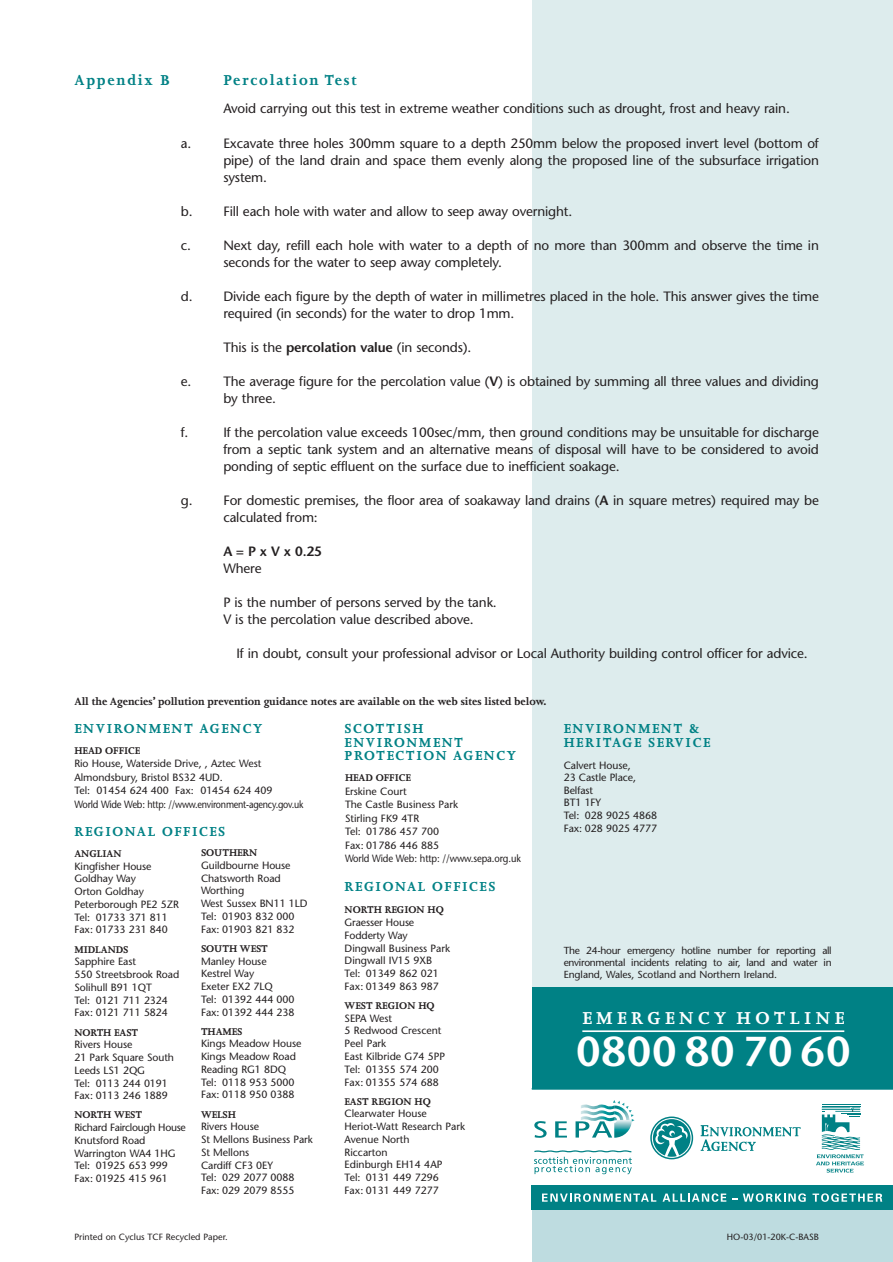
<style>
.page{position:relative;width:893px;height:1262px;background:#fff}
.page>*{position:absolute;margin:0;border:0;box-sizing:border-box;transform-origin:0 0}
.t1{font:600 41.7px "Stone Sans";letter-spacing:.035em;color:#fff}
.t2{font:700 19.8px "Joanna";letter-spacing:.225em;color:#fff}
.t3{font:700 16.5px "Joanna";letter-spacing:.105em;color:#008185}
.t4{font:700 15px/13.5px "Joanna";letter-spacing:.105em;color:#008185}
.t5{font:13.5px/17px "Stone Sans";letter-spacing:-.01em;color:#231f20}
.t6{font:600 13.5px "Stone Sans";color:#231f20}
.t7{font:700 12px "Joanna";letter-spacing:-.005em;color:#231f20}
.t8{font:700 11.25px "Joanna";letter-spacing:-.005em;color:#231f20}
.t9{font:10.5px/12.8px "Stone Sans";letter-spacing:-.005em;color:#231f20}
.t10{font:10.2px/12px "Stone Sans";letter-spacing:-.005em;color:#231f20;text-align:justify}
.t11{font:9px "Stone Sans";color:#231f20}
.s1{font-weight:600}
</style>
<div class="page">
<div style="left:531px;top:0;width:361px;height:989px;background:#ddeced"></div>
<div style="left:531px;top:1087px;width:361px;height:175px;background:#bedce0"></div>
<div style="left:531px;top:987px;width:361px;height:102px;background:#008185"></div>
<hr style="left:582px;top:1030px;width:262px;height:2px;background:#fff">
<div style="left:519px;top:1088px;width:373px;height:122px;background:#fff"></div>
<svg style="left:650px;top:1116px;width:43px;height:43px"></svg>
<svg style="left:651px;top:1118px;width:40px;height:39px"></svg>
<svg style="left:653px;top:1119px;width:37px;height:37px"></svg>
<svg style="left:700px;top:1125px;width:100px;height:26px"></svg>
<hr style="left:821px;top:1103px;width:39px;height:1px;background:#008185">
<hr style="left:821px;top:1105px;width:39px;height:1px;background:#008185">
<svg style="left:816px;top:1106px;width:48px;height:66px"></svg>
<svg style="left:534px;top:1121px;width:12px;height:16px"></svg>
<svg style="left:555px;top:1121px;width:12px;height:16px"></svg>
<svg style="left:575px;top:1100px;width:59px;height:37px"></svg>
<svg style="left:534px;top:1150px;width:97px;height:24px"></svg>
<div style="left:531px;top:1185px;width:361px;height:25px;background:#008185"></div>
<svg style="left:542px;top:1193px;width:114px;height:8px"></svg>
<svg style="left:662px;top:1193px;width:64px;height:8px"></svg>
<svg style="left:732px;top:1193px;width:73px;height:8px"></svg>
<svg style="left:812px;top:1193px;width:70px;height:8px"></svg>
<hr style="left:532px;top:1087px;width:360px;height:2px;background:#008185">
<h3 class="t3" style="left:74px;top:74px;width:97px">Appendix B</h3>
<h3 class="t3" style="left:223px;top:74px;width:135px">Percolation Test</h3>
<p class="t5" style="left:223px;top:102px;width:568px">Avoid carrying out this test in extreme weather conditions such as drought, frost and heavy rain.</p>
<p class="t5" style="left:223px;top:136px;width:597px;text-align:justify;text-indent:-43px">a. Excavate three holes 300mm square to a depth 250mm below the proposed invert level (bottom of pipe) of the land drain and space them evenly along the proposed line of the subsurface irrigation system.</p>
<p class="t5" style="left:181px;top:204px;width:393px">b. Fill each hole with water and allow to seep away overnight.</p>
<p class="t5" style="left:223px;top:238px;width:597px;text-indent:-43px">c. Next day, refill each hole with water to a depth of no more than 300mm and observe the time in seconds for the water to seep away completely.</p>
<p class="t5" style="left:223px;top:289px;width:597px;text-indent:-43px">d. Divide each figure by the depth of water in millimetres placed in the hole. This answer gives the time required (in seconds) for the water to drop 1mm.</p>
<p class="t5" style="left:223px;top:340px;width:249px">This is the <span class="s1">percolation value</span> (in seconds).</p>
<p class="t5" style="left:223px;top:374px;width:597px;text-indent:-43px">e. The average figure for the percolation value (<span class="s1">V</span>) is obtained by summing all three values and dividing by three.</p>
<p class="t5" style="left:181px;top:425px;width:9px">f.</p>
<p class="t5" style="left:223px;top:425px;width:597px;text-align:justify">If the percolation value exceeds 100sec/mm, then ground conditions may be unsuitable for discharge from a septic tank system and an alternative means of disposal will have to be considered to avoid ponding of septic effluent on the surface due to inefficient soakage.</p>
<p class="t5" style="left:223px;top:493px;width:597px;text-indent:-43px">g. For domestic premises, the floor area of soakaway land drains (<span class="s1">A</span> in square metres) required may be calculated from:</p>
<p class="t6" style="left:223px;top:546px;width:100px">A = P x V x 0.25</p>
<p class="t5" style="left:223px;top:561px;width:40px">Where</p>
<p class="t5" style="left:223px;top:595px;width:275px">P is the number of persons served by the tank.<br>V is the percolation value described above.</p>
<p class="t5" style="left:236px;top:646px;width:572px">If in doubt, consult your professional advisor or Local Authority building control officer for advice.</p>
<p class="t7" style="left:74px;top:697px;width:473px">All the Agencies’ pollution prevention guidance notes are available on the web sites listed below.</p>
<h3 class="t4" style="left:74px;top:723px;width:189px">ENVIRONMENT AGENCY</h3>
<p class="t8" style="left:74px;top:746px;width:67px">HEAD OFFICE</p>
<p class="t9" style="left:74px;top:757px;width:230px;line-height:13.5px">Rio House, Waterside Drive, , Aztec West Almondsbury, Bristol BS32 4UD.<br>Tel: 01454 624 400 Fax: 01454 624 409<br>World Wide Web: http: //www.environment-agency.gov.uk</p>
<p class="t8" style="left:201px;top:848px;width:58px">SOUTHERN</p>
<p class="t9" style="left:201px;top:860px;width:108px">Guildbourne House<br>Chatsworth Road<br>Worthing<br>West Sussex BN11 1LD<br>Tel: 01903 832 000<br>Fax: 01903 821 832</p>
<p class="t8" style="left:201px;top:944px;width:68px">SOUTH WEST</p>
<p class="t9" style="left:201px;top:955px;width:95px">Manley House<br>Kestrel Way<br>Exeter EX2 7LQ<br>Tel: 01392 444 000<br>Fax: 01392 444 238</p>
<p class="t8" style="left:201px;top:1027px;width:43px">THAMES</p>
<p class="t9" style="left:201px;top:1038px;width:102px">Kings Meadow House<br>Kings Meadow Road<br>Reading RG1 8DQ<br>Tel: 0118 953 5000<br>Fax: 0118 950 0388</p>
<p class="t8" style="left:201px;top:1110px;width:37px">WELSH</p>
<p class="t9" style="left:201px;top:1121px;width:113px">Rivers House<br>St Mellons Business Park<br>St Mellons<br>Cardiff CF3 0EY<br>Tel: 029 2077 0088<br>Fax: 029 2079 8555</p>
<h3 class="t4" style="left:74px;top:826px;width:152px">REGIONAL OFFICES</h3>
<p class="t8" style="left:74px;top:849px;width:49px">ANGLIAN</p>
<p class="t9" style="left:74px;top:860px;width:106px">Kingfisher House<br>Goldhay Way<br>Orton Goldhay<br>Peterborough PE2 5ZR<br>Tel: 01733 371 811<br>Fax: 01733 231 840</p>
<p class="t8" style="left:74px;top:945px;width:56px">MIDLANDS</p>
<p class="t9" style="left:74px;top:956px;width:106px">Sapphire East<br>550 Streetsbrook Road<br>Solihull B91 1QT<br>Tel: 0121 711 2324<br>Fax: 0121 711 5824</p>
<p class="t8" style="left:74px;top:1028px;width:65px">NORTH EAST</p>
<p class="t9" style="left:74px;top:1039px;width:101px">Rivers House<br>21 Park Square South<br>Leeds LS1 2QG<br>Tel: 0113 244 0191<br>Fax: 0113 246 1889</p>
<p class="t8" style="left:74px;top:1111px;width:69px">NORTH WEST</p>
<p class="t9" style="left:74px;top:1122px;width:113px">Richard Fairclough House<br>Knutsford Road<br>Warrington WA4 1HG<br>Tel: 01925 653 999<br>Fax: 01925 415 961</p>
<p class="t11" style="left:74px;top:1233px;width:155px">Printed on Cyclus TCF Recycled Paper.</p>
<h3 class="t4" style="left:344px;top:723px;width:173px">SCOTTISH<br>ENVIRONMENT<br>PROTECTION AGENCY</h3>
<p class="t8" style="left:345px;top:773px;width:67px">HEAD OFFICE</p>
<p class="t9" style="left:345px;top:785px;width:177px;line-height:13.5px">Erskine Court<br>The Castle Business Park<br>Stirling FK9 4TR<br>Tel: 01786 457 700<br>Fax: 01786 446 885<br>World Wide Web: http: //www.sepa.org.uk</p>
<h3 class="t4" style="left:344px;top:880px;width:152px">REGIONAL OFFICES</h3>
<p class="t8" style="left:344px;top:906px;width:101px">NORTH REGION HQ</p>
<p class="t9" style="left:344px;top:917px;width:107px">Graesser House<br>Fodderty Way<br>Dingwall Business Park<br>Dingwall IV15 9XB<br>Tel: 01349 862 021<br>Fax: 01349 863 987</p>
<p class="t8" style="left:344px;top:1001px;width:92px">WEST REGION HQ</p>
<p class="t9" style="left:344px;top:1012px;width:102px">SEPA West<br>5 Redwood Crescent<br>Peel Park<br>East Kilbride G74 5PP<br>Tel: 01355 574 200<br>Fax: 01355 574 688</p>
<p class="t8" style="left:344px;top:1097px;width:88px">EAST REGION HQ</p>
<p class="t9" style="left:344px;top:1108px;width:122px">Clearwater House<br>Heriot-Watt Research Park<br>Avenue North<br>Riccarton<br>Edinburgh EH14 4AP<br>Tel: 0131 449 7296<br>Fax: 0131 449 7277</p>
<h3 class="t4" style="left:563px;top:723px;width:148px">ENVIRONMENT &amp;<br>HERITAGE SERVICE</h3>
<p class="t9" style="left:563px;top:759px;width:95px">Calvert House,<br>23 Castle Place,<br>Belfast<br>BT1 1FY<br>Tel: 028 9025 4868<br>Fax: 028 9025 4777</p>
<p class="t10" style="left:563px;top:945px;width:269px">The 24-hour emergency hotline number for reporting all environmental incidents relating to air, land and water in England, Wales, Scotland and Northern Ireland.</p>
<h2 class="t2" style="left:582px;top:1011px;width:263px">EMERGENCY HOTLINE</h2>
<h1 class="t1" style="left:576px;top:1035px;width:275px">0800 80 70 60</h1>
<p class="t11" style="left:727px;top:1233px;width:93px">HO-03/01-20K-C-BASB</p>
</div>
